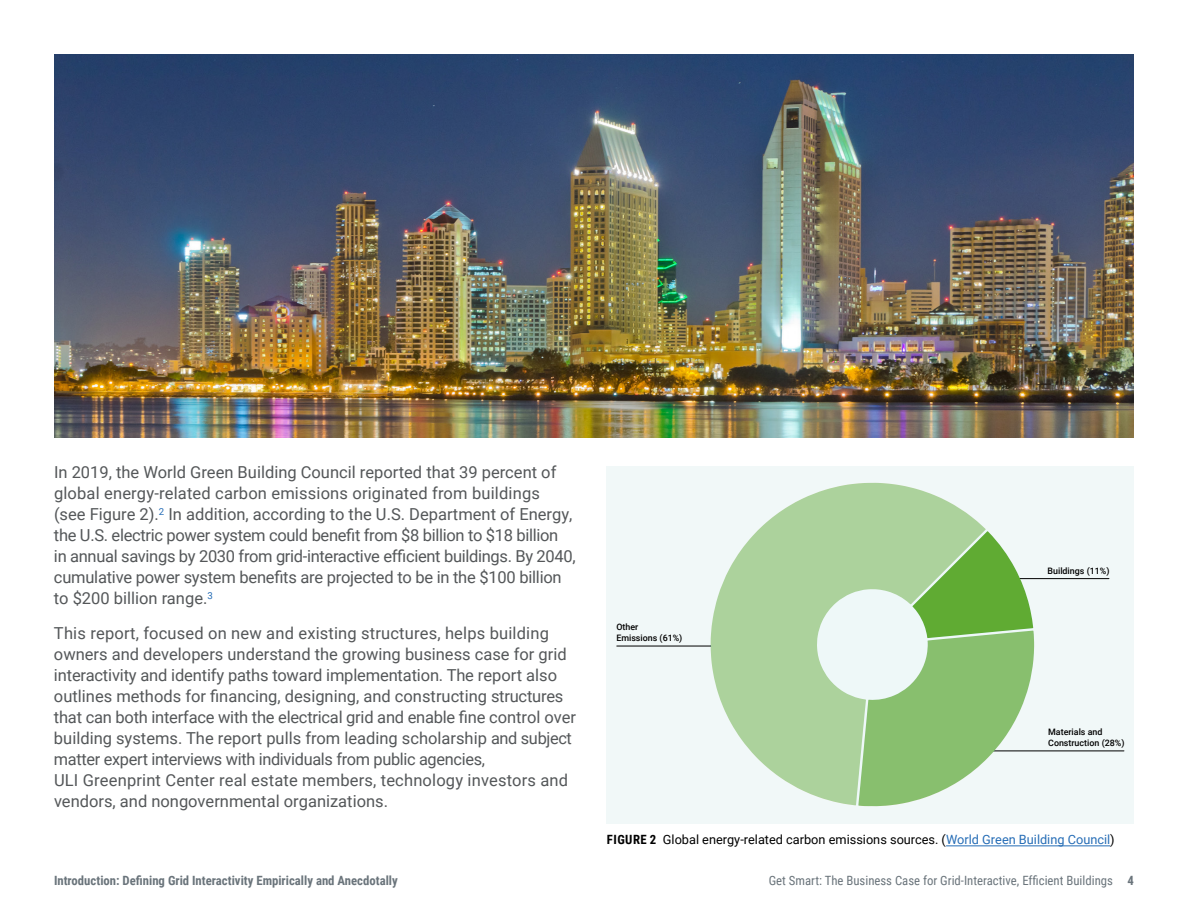
<style>
.page{position:relative;width:1188px;height:918px;background:#fff}
.page>*{position:absolute;margin:0;border:0;box-sizing:border-box;transform-origin:0 0}
.t1{font:16.5px/21px "Roboto";color:#545759}
.t2{font:12.75px "Roboto";color:#000}
.t3{font:700 12.75px "Roboto Condensed";color:#6a747b}
.t4{font:12.75px "Roboto Condensed";color:#6a747b}
.t5{font:500 8.85px/10.6px "Roboto";color:#000}
.s1{font-family:"Roboto Condensed";font-weight:700}
.s2{color:#266db6}
.s3{font-weight:700}
</style>
<div class="page">
<div style="left:607px;top:466px;width:527px;height:358px;background:#f1f8f8"></div>
<hr style="left:988px;top:578px;width:121px;height:1px;background:#000">
<hr style="left:973px;top:751px;width:151px;height:1px;background:#000">
<svg style="left:858px;top:531px;width:176px;height:275px"></svg>
<hr style="left:617px;top:646px;width:94px;height:1px;background:#000">
<hr style="left:946px;top:846px;width:164px;height:1px;background:#266db6">
<svg style="left:710px;top:483px;width:324px;height:323px;background:#a4ce92"></svg>
<img style="left:54px;top:54px;width:1080px;height:383px">
<p class="t1" style="left:54px;top:461px;width:523px">In 2019, the World Green Building Council reported that 39 percent of global energy-related carbon emissions originated from buildings (see Figure 2).<sup>2</sup> In addition, according to the U.S. Department of Energy, the U.S. electric power system could benefit from $8 billion to $18 billion<br>in annual savings by 2030 from grid-interactive efficient buildings. By 2040, cumulative power system benefits are projected to be in the $100 billion to $200 billion range.<sup>3</sup></p>
<p class="t1" style="left:54px;top:622px;width:524px">This report, focused on new and existing structures, helps building owners and developers understand the growing business case for grid interactivity and identify paths toward implementation. The report also outlines methods for financing, designing, and constructing structures that can both interface with the electrical grid and enable fine control over building systems. The report pulls from leading scholarship and subject matter expert interviews with individuals from public agencies,<br>ULI Greenprint Center real estate members, technology investors and vendors, and nongovernmental organizations.</p>
<p class="t5" style="left:616px;top:621px;width:68px">Other<br>Emissions (61%)</p>
<p class="t5" style="left:1048px;top:566px;width:63px">Buildings (11%)</p>
<p class="t5" style="left:1048px;top:726px;width:78px">Materials and<br>Construction (28%)</p>
<p class="t2" style="left:607px;top:831px;width:509px"><span class="s1">FIGURE 2</span> Global energy-related carbon emissions sources. (<span class="s2">World Green Building Council</span>)</p>
<p class="t3" style="left:54px;top:872px;width:345px">Introduction: Defining Grid Interactivity Empirically and Anecdotally</p>
<p class="t4" style="left:769px;top:872px;width:367px">Get Smart: The Business Case for Grid-Interactive, Efficient Buildings <span class="s3">4</span></p>
</div>
